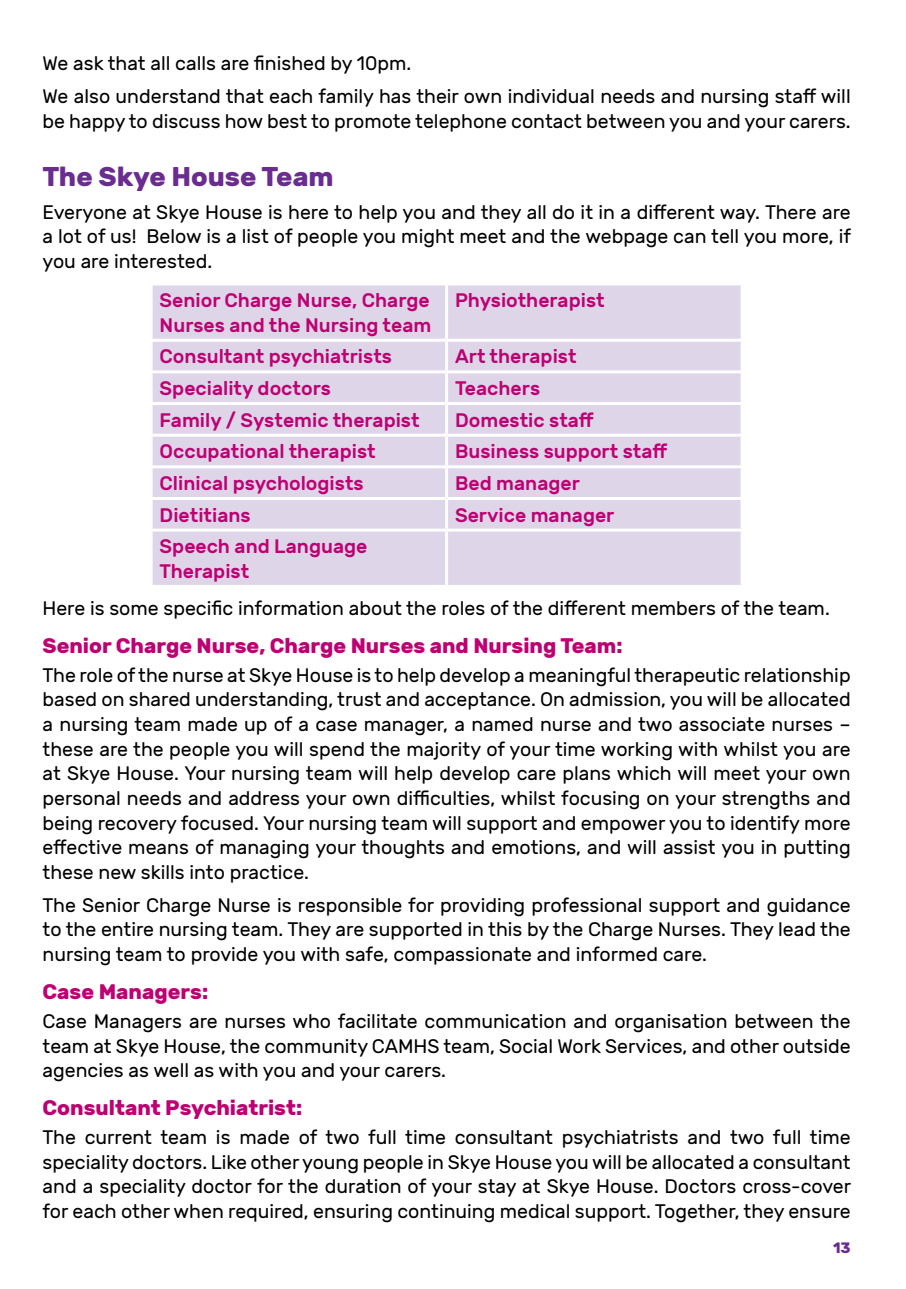
<style>
.page{position:relative;width:906px;height:1289px;background:#fff}
.page>*{position:absolute;margin:0;border:0;box-sizing:border-box;transform-origin:0 0}
.t1{font:700 27px "Rubik";color:#6a2c91}
.t2{font:700 21px "Rubik";color:#bd0172}
.t3{font:19.5px/24.6px "Rubik";color:#000;text-align:justify}
.t4{font:500 19.5px/24.6px "Rubik";color:#bd0172}
.t5{font:700 15px "Rubik";color:#6a2c91}
</style>
<div class="page">
<div style="left:153px;top:285px;width:587px;height:300px;background:#ded5e9"></div>
<hr style="left:445px;top:285px;width:3px;height:54px;background:#fff">
<hr style="left:150px;top:339px;width:296px;height:3px;background:#fff">
<hr style="left:446px;top:339px;width:297px;height:3px;background:#fff">
<hr style="left:445px;top:342px;width:3px;height:28px;background:#fff">
<hr style="left:150px;top:370px;width:296px;height:3px;background:#fff">
<hr style="left:446px;top:370px;width:297px;height:3px;background:#fff">
<hr style="left:445px;top:373px;width:3px;height:29px;background:#fff">
<hr style="left:150px;top:402px;width:296px;height:3px;background:#fff">
<hr style="left:446px;top:402px;width:297px;height:3px;background:#fff">
<hr style="left:445px;top:405px;width:3px;height:28px;background:#fff">
<hr style="left:150px;top:433px;width:296px;height:3px;background:#fff">
<hr style="left:446px;top:433px;width:297px;height:3px;background:#fff">
<hr style="left:445px;top:436px;width:3px;height:29px;background:#fff">
<hr style="left:150px;top:465px;width:296px;height:3px;background:#fff">
<hr style="left:446px;top:465px;width:297px;height:3px;background:#fff">
<hr style="left:445px;top:468px;width:3px;height:29px;background:#fff">
<hr style="left:150px;top:497px;width:296px;height:3px;background:#fff">
<hr style="left:446px;top:497px;width:297px;height:3px;background:#fff">
<hr style="left:445px;top:500px;width:3px;height:28px;background:#fff">
<hr style="left:150px;top:528px;width:296px;height:3px;background:#fff">
<hr style="left:446px;top:528px;width:297px;height:3px;background:#fff">
<hr style="left:445px;top:531px;width:3px;height:54px;background:#fff">
<p class="t3" style="left:43px;top:47px;width:809px;line-height:33.2px">We ask that all calls are finished by 10pm.<br>We also understand that each family has their own individual needs and nursing staff will</p>
<p class="t3" style="left:43px;top:109px;width:809px">be happy to discuss how best to promote telephone contact between you and your carers.</p>
<h1 class="t1" style="left:43px;top:160px;width:293px">The Skye House Team</h1>
<p class="t3" style="left:43px;top:200px;width:810px">Everyone at Skye House is here to help you and they all do it in a different way. There are a lot of us! Below is a list of people you might meet and the webpage can tell you more, if you are interested.</p>
<p class="t4" style="left:160px;top:289px;width:273px">Senior Charge Nurse, Charge<br>Nurses and the Nursing team</p>
<p class="t4" style="left:455px;top:289px;width:151px">Physiotherapist</p>
<p class="t4" style="left:160px;top:345px;width:234px">Consultant psychiatrists</p>
<p class="t4" style="left:455px;top:345px;width:123px">Art therapist</p>
<p class="t4" style="left:160px;top:376px;width:173px">Speciality doctors</p>
<p class="t4" style="left:455px;top:376px;width:87px">Teachers</p>
<p class="t4" style="left:160px;top:408px;width:261px">Family / Systemic therapist</p>
<p class="t4" style="left:455px;top:408px;width:140px">Domestic staff</p>
<p class="t4" style="left:160px;top:440px;width:218px">Occupational therapist</p>
<p class="t4" style="left:455px;top:440px;width:214px">Business support staff</p>
<p class="t4" style="left:160px;top:471px;width:206px">Clinical psychologists</p>
<p class="t4" style="left:455px;top:471px;width:126px">Bed manager</p>
<p class="t4" style="left:160px;top:503px;width:93px">Dietitians</p>
<p class="t4" style="left:455px;top:503px;width:161px">Service manager</p>
<p class="t4" style="left:160px;top:535px;width:209px">Speech and Language<br>Therapist</p>
<p class="t3" style="left:43px;top:596px;width:789px">Here is some specific information about the roles of the different members of the team.</p>
<p class="t2" style="left:43px;top:633px;width:581px">Senior Charge Nurse, Charge Nurses and Nursing Team:</p>
<p class="t3" style="left:43px;top:663px;width:809px">The role of the nurse at Skye House is to help develop a meaningful therapeutic relationship based on shared understanding, trust and acceptance. On admission, you will be allocated a nursing team made up of a case manager, a named nurse and two associate nurses – these are the people you will spend the majority of your time working with whilst you are at Skye House. Your nursing team will help develop care plans which will meet your own personal needs and address your own difficulties, whilst focusing on your strengths and being recovery focused. Your nursing team will support and empower you to identify more effective means of managing your thoughts and emotions, and will assist you in putting these new skills into practice.</p>
<p class="t3" style="left:43px;top:893px;width:809px">The Senior Charge Nurse is responsible for providing professional support and guidance to the entire nursing team. They are supported in this by the Charge Nurses. They lead the nursing team to provide you with safe, compassionate and informed care.</p>
<p class="t2" style="left:43px;top:979px;width:167px">Case Managers:</p>
<p class="t3" style="left:43px;top:1009px;width:809px">Case Managers are nurses who facilitate communication and organisation between the team at Skye House, the community CAMHS team, Social Work Services, and other outside agencies as well as with you and your carers.</p>
<p class="t2" style="left:43px;top:1095px;width:261px">Consultant Psychiatrist:</p>
<p class="t3" style="left:43px;top:1125px;width:810px">The current team is made of two full time consultant psychiatrists and two full time speciality doctors. Like other young people in Skye House you will be allocated a consultant and a speciality doctor for the duration of your stay at Skye House. Doctors cross-cover for each other when required, ensuring continuing medical support. Together, they ensure</p>
<p class="t5" style="left:833px;top:1239px;width:19px">13</p>
</div>
